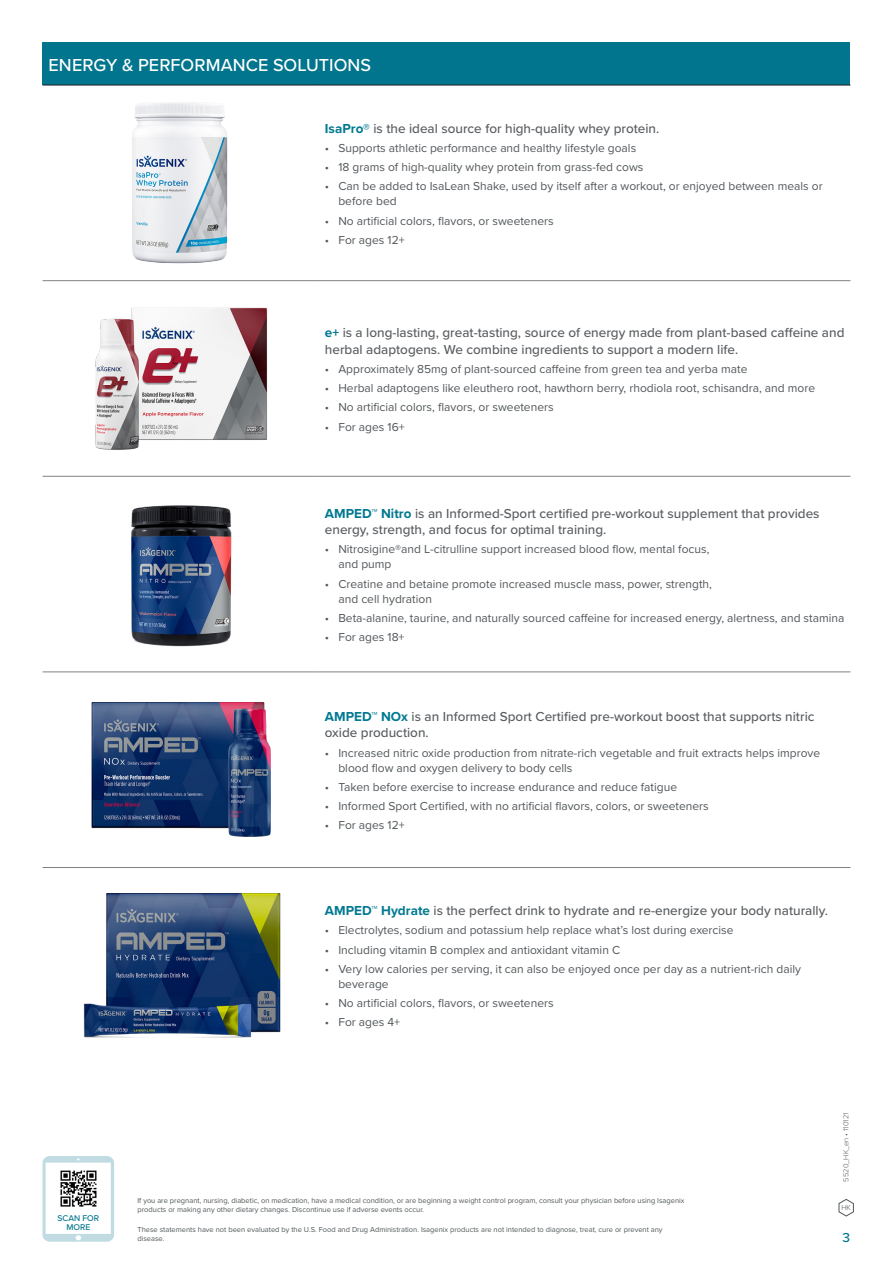
<style>
.page{position:relative;width:893px;height:1263px;background:#fff}
.page>*{position:absolute;margin:0;border:0;box-sizing:border-box;transform-origin:0 0}
.Section_Headers{font:500 18px "Proxima Nova";letter-spacing:.005em;color:#fff}
.Product_Description{font:500 13.5px/16.5px "Proxima Nova";color:#5a5e61}
.t1{font:500 13.5px "Proxima Nova";color:#00758d}
.t2{font:12px/15px "Proxima Nova";color:#52575a}
.t3{font:500 8.7px/9.3px "Proxima Nova";color:#00758d;text-align:center}
.t4{font:7.5px/9px "Proxima Nova";color:#52575a}
.t5{font:300 7.5px "Proxima Nova";color:#52575a}
.s1{font-weight:700;color:#007991}
</style>
<div class="page">
<svg style="left:839px;top:1199px;width:15px;height:17px"></svg>
<svg style="left:43px;top:1156px;width:71px;height:86px"></svg>
<img style="left:57px;top:1167px;width:43px;height:43px">
<div style="left:43px;top:43px;width:807px;height:42px;background:#00758d"></div>
<hr style="left:43px;top:85px;width:276px;height:1px;background:#231f20">
<hr style="left:319px;top:85px;width:531px;height:1px;background:#231f20">
<hr style="left:43px;top:280px;width:276px;height:1px;background:#808285">
<hr style="left:319px;top:280px;width:531px;height:1px;background:#808285">
<hr style="left:43px;top:672px;width:276px;height:1px;background:#808285">
<hr style="left:319px;top:672px;width:531px;height:1px;background:#808285">
<hr style="left:43px;top:867px;width:276px;height:1px;background:#808285">
<hr style="left:319px;top:867px;width:531px;height:1px;background:#808285">
<hr style="left:43px;top:476px;width:276px;height:1px;background:#808285">
<hr style="left:319px;top:476px;width:531px;height:1px;background:#808285">
<img style="left:132px;top:102px;width:96px;height:162px">
<img style="left:95px;top:307px;width:173px;height:143px">
<img style="left:131px;top:505px;width:101px;height:142px">
<img style="left:91px;top:703px;width:179px;height:133px">
<img style="left:83px;top:893px;width:197px;height:144px">
<p class="Section_Headers" style="left:49px;top:51px;width:324px">ENERGY &amp; PERFORMANCE SOLUTIONS</p>
<p class="Product_Description" style="left:325px;top:119px;width:336px"><span class="s1">IsaPro®</span> is the ideal source for high-quality whey protein.</p>
<p class="t2" style="left:325px;top:140px;width:313px">• Supports athletic performance and healthy lifestyle goals</p>
<p class="t2" style="left:325px;top:159px;width:320px">• 18 grams of high-quality whey protein from grass-fed cows</p>
<p class="t2" style="left:338px;top:178px;width:486px;text-indent:-14px">• Can be added to IsaLean Shake, used by itself after a workout, or enjoyed between meals or before bed</p>
<p class="t2" style="left:325px;top:213px;width:230px">• No artificial colors, flavors, or sweeteners</p>
<p class="t2" style="left:325px;top:232px;width:81px">• For ages 12+</p>
<p class="Product_Description" style="left:325px;top:324px;width:521px"><span class="s1">e+</span> is a long-lasting, great-tasting, source of energy made from plant-based caffeine and herbal adaptogens. We combine ingredients to support a modern life.</p>
<p class="t2" style="left:325px;top:361px;width:424px">• Approximately 85mg of plant-sourced caffeine from green tea and yerba mate</p>
<p class="t2" style="left:325px;top:380px;width:492px">• Herbal adaptogens like eleuthero root, hawthorn berry, rhodiola root, schisandra, and more</p>
<p class="t2" style="left:325px;top:399px;width:230px">• No artificial colors, flavors, or sweeteners</p>
<p class="t2" style="left:325px;top:418px;width:81px">• For ages 16+</p>
<p class="Product_Description" style="left:325px;top:504px;width:496px"><span class="s1">AMPED™ Nitro</span> is an Informed-Sport certified pre-workout supplement that provides energy, strength, and focus for optimal training.</p>
<p class="t2" style="left:338px;top:541px;width:372px;text-indent:-14px">• Nitrosigine®and L-citrulline support increased blood flow, mental focus, and pump</p>
<p class="t2" style="left:338px;top:576px;width:375px;text-indent:-14px">• Creatine and betaine promote increased muscle mass, power, strength, and cell hydration</p>
<p class="t2" style="left:325px;top:610px;width:521px">• Beta-alanine, taurine, and naturally sourced caffeine for increased energy, alertness, and stamina</p>
<p class="t2" style="left:325px;top:629px;width:81px">• For ages 18+</p>
<p class="Product_Description" style="left:325px;top:707px;width:491px"><span class="s1">AMPED™ NOx</span> is an Informed Sport Certified pre-workout boost that supports nitric oxide production.</p>
<p class="t2" style="left:338px;top:744px;width:483px;text-indent:-14px">• Increased nitric oxide production from nitrate-rich vegetable and fruit extracts helps improve blood flow and oxygen delivery to body cells</p>
<p class="t2" style="left:325px;top:779px;width:354px">• Taken before exercise to increase endurance and reduce fatigue</p>
<p class="t2" style="left:325px;top:798px;width:385px">• Informed Sport Certified, with no artificial flavors, colors, or sweeteners</p>
<p class="t2" style="left:325px;top:817px;width:81px">• For ages 12+</p>
<p class="t3" style="left:57px;top:1213px;width:43px">SCAN FOR<br>MORE</p>
<p class="Product_Description" style="left:325px;top:902px;width:504px"><span class="s1">AMPED™ Hydrate</span> is the perfect drink to hydrate and re-energize your body naturally.</p>
<p class="t2" style="left:325px;top:922px;width:410px">• Electrolytes, sodium and potassium help replace what’s lost during exercise</p>
<p class="t2" style="left:325px;top:941px;width:297px">• Including vitamin B complex and antioxidant vitamin C</p>
<p class="t2" style="left:338px;top:961px;width:464px;text-indent:-14px">• Very low calories per serving, it can also be enjoyed once per day as a nutrient-rich daily beverage</p>
<p class="t2" style="left:325px;top:995px;width:230px">• No artificial colors, flavors, or sweeteners</p>
<p class="t2" style="left:325px;top:1014px;width:77px">• For ages 4+</p>
<p class="t4" style="left:137px;top:1195px;width:548px">If you are pregnant, nursing, diabetic, on medication, have a medical condition, or are beginning a weight control program, consult your physician before using Isagenix products or making any other dietary changes. Discontinue use if adverse events occur.</p>
<p class="t4" style="left:137px;top:1224px;width:527px">These statements have not been evaluated by the U.S. Food and Drug Administration. Isagenix products are not intended to diagnose, treat, cure or prevent any disease.</p>
<p class="t5" style="left:840px;top:1181px;width:70px;rotate:-90deg">5520_HK_en • 110121</p>
<p class="t5" style="left:841px;top:1202px;width:11px">HK</p>
<p class="t1" style="left:842px;top:1227px;width:9px">3</p>
</div>
